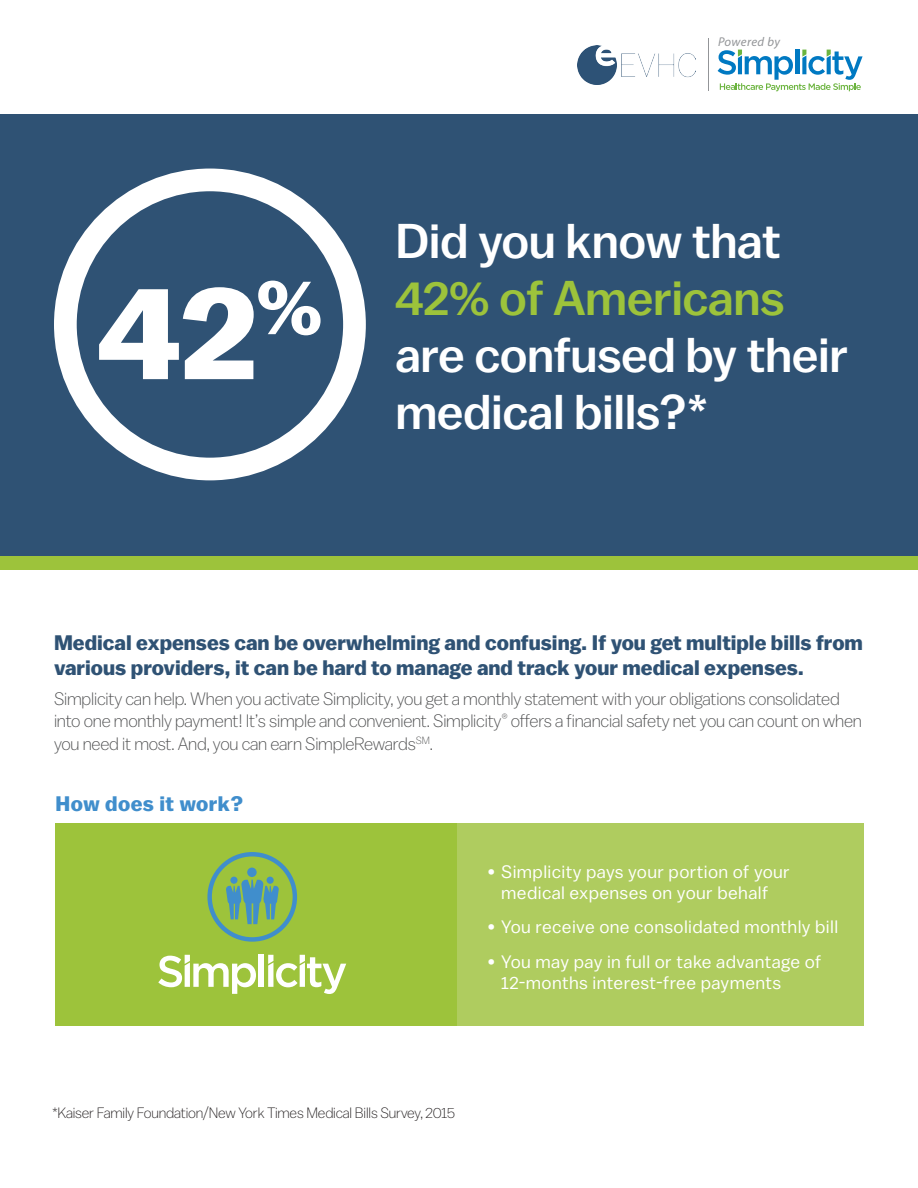
<style>
.page{position:relative;width:918px;height:1188px;background:#fff}
.page>*{position:absolute;margin:0;border:0;box-sizing:border-box;transform-origin:0 0}
.FAQ_Numbered_List{font:700 135px "Balto";color:#fff}
.FAQ_Numbered_List-2{font:500 48.75px/57px "Balto";letter-spacing:-.01em;color:#fff}
.FAQ_Numbered_List-3{font:700 21px/25.2px "Balto";color:#2f5274}
.FAQ_Numbered_List-4{font:700 21px "Balto";letter-spacing:.02em;color:#408ecc}
.FAQ_Numbered_List-5{font:300 18px/22.5px "Balto";letter-spacing:-.01em;color:#4b4c4d}
.FAQ_Numbered_List-6{font:18px/21px "Balto";letter-spacing:.02em;color:#fff;text-align:center}
.FAQ_Answers{font:300 15px "Balto";letter-spacing:-.01em;color:#231f20}
.t1{font:italic 12.75px "Myriad Pro";letter-spacing:.025em;color:#939598}
.s1{color:#9dc33b}
</style>
<div class="page">
<div style="left:56px;top:823px;width:808px;height:203px;background:#9dc33b"></div>
<div style="left:457px;top:824px;width:407px;height:202px;background:#afcc5f"></div>
<div style="left:207px;top:852px;width:90px;height:90px;border:4px solid #408ecc;border-radius:50%"></div>
<div style="left:247px;top:868px;width:10px;height:9px;background:#408ecc;border-radius:50%"></div>
<div style="left:230px;top:877px;width:8px;height:7px;background:#408ecc;border-radius:50%"></div>
<div style="left:267px;top:877px;width:7px;height:7px;background:#408ecc;border-radius:50%"></div>
<svg style="left:226px;top:880px;width:53px;height:44px"></svg>
<div style="left:259px;top:955px;width:5px;height:32px;background:#fff"></div>
<svg style="left:158px;top:955px;width:98px;height:39px"></svg>
<svg style="left:268px;top:955px;width:78px;height:39px"></svg>
<div style="left:0;top:114px;width:918px;height:442px;background:#2f5274"></div>
<div style="left:0;top:556px;width:918px;height:14px;background:#9dc33b"></div>
<div style="left:54px;top:169px;width:312px;height:311px;border:23px solid #fff;border-radius:50%"></div>
<hr style="left:708px;top:38px;width:1px;height:53px;background:#939598">
<svg style="left:718px;top:50px;width:145px;height:41px"></svg>
<img style="left:578px;top:45px;width:118px;height:40px">
<p class="FAQ_Numbered_List" style="left:97px;top:251px;width:226px">42<sup>%</sup></p>
<p class="t1" style="left:718px;top:34px;width:63px">Powered by</p>
<p class="FAQ_Numbered_List-2" style="left:395px;top:212px;width:454px">Did you know that<br><span class="s1">42% of Americans </span>are confused by their medical bills?*</p>
<p class="FAQ_Numbered_List-3" style="left:54px;top:630px;width:810px">Medical expenses can be overwhelming and confusing. If you get multiple bills from various providers, it can be hard to manage and track your medical expenses.</p>
<p class="FAQ_Numbered_List-5" style="left:54px;top:687px;width:810px">Simplicity can help. When you activate Simplicity, you get a monthly statement with your obligations consolidated into one monthly payment! It’s simple and convenient. Simplicity<sup>®</sup> offers a financial safety net you can count on when you need it most. And, you can earn SimpleRewards<sup>SM</sup>.</p>
<p class="FAQ_Numbered_List-4" style="left:56px;top:791px;width:189px">How does it work?</p>
<p class="FAQ_Numbered_List-6" style="left:488px;top:861px;width:304px">• Simplicity pays your portion of your medical expenses on your behalf</p>
<p class="FAQ_Numbered_List-6" style="left:488px;top:916px;width:352px">• You receive one consolidated monthly bill</p>
<p class="FAQ_Numbered_List-6" style="left:501px;top:951px;width:322px;text-align:left;text-indent:-14px">• You may pay in full or take advantage of<br>12-months interest-free payments</p>
<p class="FAQ_Answers" style="left:52px;top:1104px;width:404px">*Kaiser Family Foundation/New York Times Medical Bills Survey, 2015</p>
</div>
